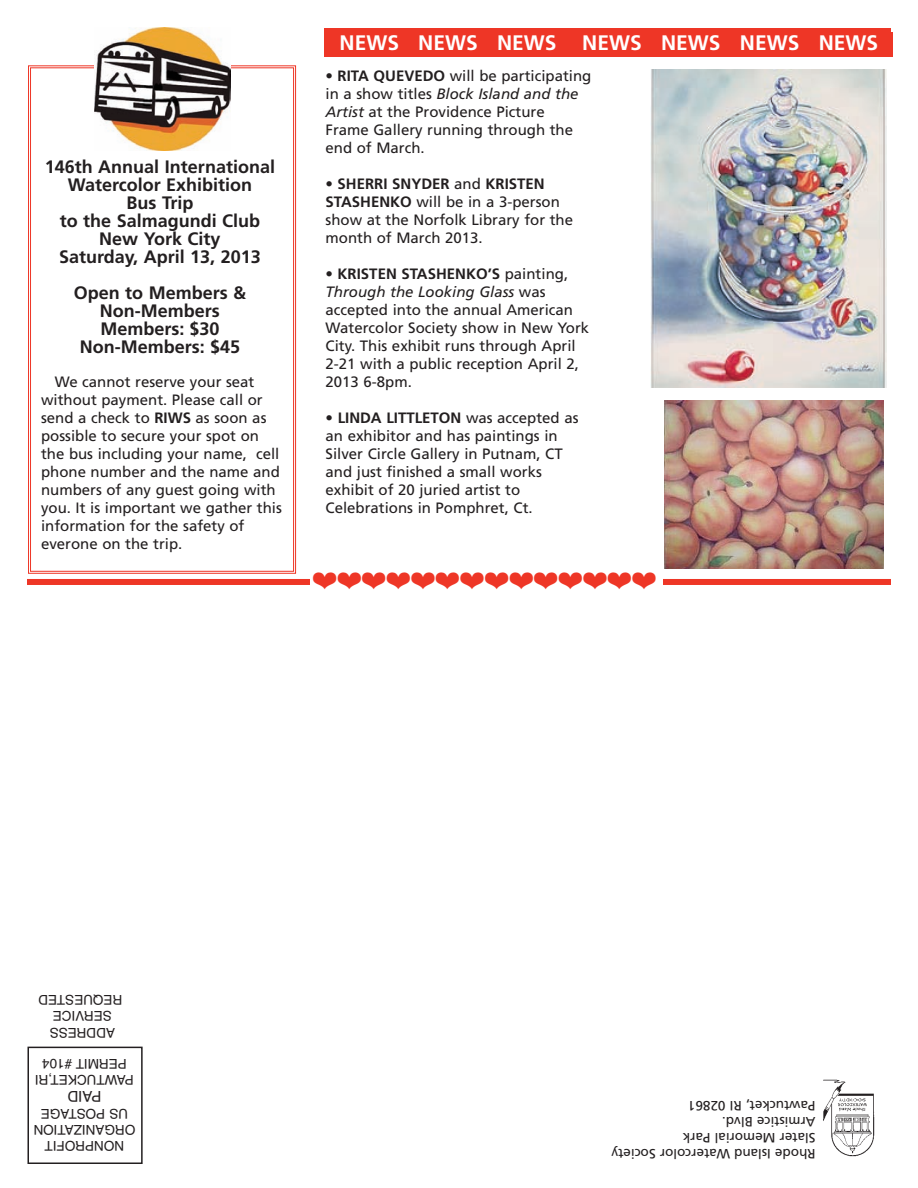
<style>
.page{position:relative;width:918px;height:1188px;background:#fff}
.page>*{position:absolute;margin:0;border:0;box-sizing:border-box;transform-origin:0 0}
.t1{font:27px "Zapf Dingbats ITC";color:#ee3626}
.t2{font:700 21px "Frutiger";color:#fff}
.t3{font:700 18px/18px "Frutiger";color:#231f20;text-align:center}
.t4{font:15px/18px "Frutiger";color:#231f20}
.t5{font:15px "Helvetica";color:#231f20}
.t6{font:13.5px/16.2px "Frutiger";color:#231f20}
.t7{font:13.5px/16.2px "Helvetica";color:#231f20;text-align:center}
.s1{font-weight:700}
.s2{font-style:italic}
</style>
<div class="page">
<img style="left:823px;top:1079px;width:52px;height:78px">
<div style="left:27px;top:579px;width:864px;height:6px;background:#ee3626"></div>
<div style="left:27px;top:1047px;width:116px;height:117px;border:2px solid #231f20"></div>
<div style="left:325px;top:28px;width:566px;height:29px;background:#ee3626"></div>
<img style="left:650px;top:69px;width:236px;height:319px">
<img style="left:664px;top:400px;width:219px;height:169px">
<div style="left:28px;top:65px;width:268px;height:509px;border:1px solid #ee3626"></div>
<div style="left:30px;top:67px;width:264px;height:505px;border:1px solid #ee3626"></div>
<img style="left:95px;top:28px;width:135px;height:123px">
<div style="left:311px;top:568px;width:352px;height:33px;background:#fff"></div>
<p class="t3" style="left:45px;top:160px;width:232px">146th Annual International<br>Watercolor Exhibition<br>Bus Trip<br>to the Salmagundi Club<br>New York City<br>Saturday, April 13, 2013</p>
<p class="t3" style="left:74px;top:286px;width:174px">Open to Members &amp;<br>Non-Members<br>Members: $30<br>Non-Members: $45</p>
<p class="t4" style="left:41px;top:374px;width:242px;text-indent:14px">We cannot reserve your seat without payment. Please call or send a check to <span class="s1">RIWS</span> as soon as possible to secure your spot on the bus including your name, cell phone number and the name and numbers of any guest going with you. It is important we gather this information for the safety of everone on the trip.</p>
<h2 class="t2" style="left:340px;top:34px;width:540px">NEWS NEWS NEWS NEWS NEWS NEWS NEWS</h2>
<p class="t4" style="left:326px;top:68px;width:267px">• <span class="s1">RITA QUEVEDO</span> will be participating in a show titles <span class="s2">Block Island and the<br>Artist</span> at the Providence Picture<br>Frame Gallery running through the end of March.</p>
<p class="t4" style="left:326px;top:176px;width:249px">• <span class="s1">SHERRI SNYDER</span> and <span class="s1">KRISTEN<br>STASHENKO</span> will be in a 3-person show at the Norfolk Library for the month of March 2013.</p>
<p class="t4" style="left:326px;top:266px;width:265px">• <span class="s1">KRISTEN STASHENKO’S</span> painting,<br><span class="s2">Through the Looking Glass</span> was accepted into the annual American<br>Watercolor Society show in New York<br>City. This exhibit runs through April<br>2-21 with a public reception April 2,<br>2013 6-8pm.</p>
<p class="t4" style="left:326px;top:410px;width:254px">• <span class="s1">LINDA LITTLETON</span> was accepted as an exhibitor and has paintings in<br>Silver Circle Gallery in Putnam, CT and just finished a small works exhibit of 20 juried artist to<br>Celebrations in Pomphret, Ct.</p>
<h1 class="t1" style="left:312px;top:565px;width:345px">▪▪▪▪▪▪▪▪▪▪▪▪▪▪</h1>
<p class="t7" style="left:122px;top:1040px;width:86px;rotate:-180deg">ADDRESS<br>SERVICE<br>REQUESTED</p>
<p class="t7" style="left:134px;top:1088px;width:101px;rotate:-180deg">PAWTUCKET,RI<br>PERMIT #104</p>
<p class="t5" style="left:101px;top:1105px;width:35px;rotate:-180deg">PAID</p>
<p class="t7" style="left:135px;top:1154px;width:103px;rotate:-180deg">NONPROFIT<br>ORGANIZATION<br>US POSTAGE</p>
<p class="t6" style="left:816px;top:1161px;width:206px;rotate:-180deg">Rhode Island Watercolor Society<br>Slater Memorial Park<br>Armistice Blvd.<br>Pawtucket, RI 02861</p>
</div>
